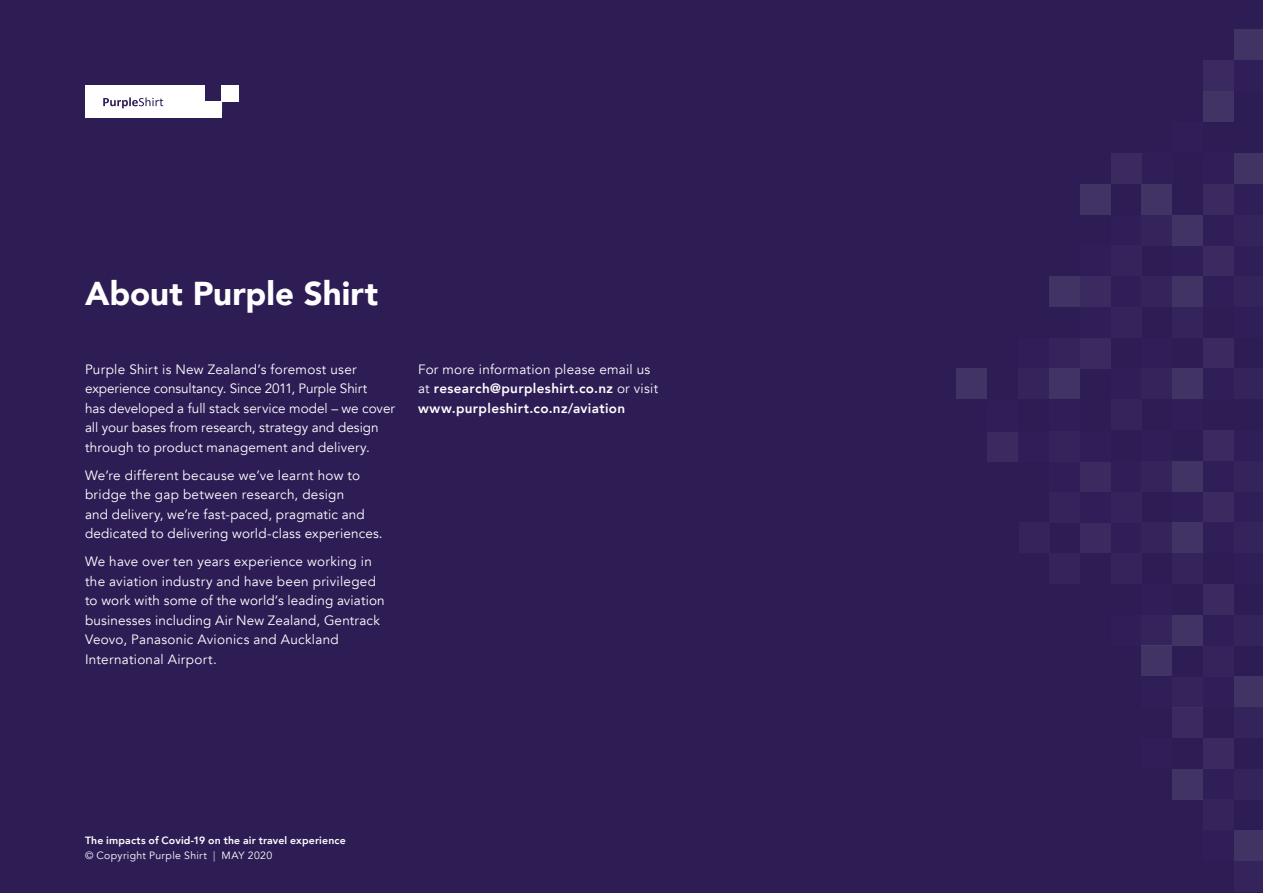
<style>
.page{position:relative;width:1263px;height:893px;background:#2e1d55}
.page>*{position:absolute;margin:0;border:0;box-sizing:border-box;transform-origin:0 0}
.t1{font:900 33px "Avenir";color:#fff}
.t2{font:13.5px/19.5px "Avenir";letter-spacing:.015em;color:#fff}
.t3{font:800 13.5px/19.5px "Avenir";letter-spacing:.025em;color:#fff}
.t4{font:800 10.5px/15px "Avenir";letter-spacing:.015em;color:#fff}
.s1{font-weight:400}
.s2{font-weight:300}
</style>
<div class="page">
<div style="left:1172px;top:307px;width:31px;height:31px;background:#35235b"></div>
<div style="left:1172px;top:553px;width:31px;height:31px;background:#35235b"></div>
<div style="left:1172px;top:215px;width:31px;height:30px;background:#423365"></div>
<div style="left:1049px;top:276px;width:31px;height:31px;background:#423365"></div>
<div style="left:1203px;top:91px;width:31px;height:31px;background:#423365"></div>
<div style="left:1080px;top:184px;width:31px;height:31px;background:#423365"></div>
<div style="left:1172px;top:461px;width:31px;height:31px;background:#423365"></div>
<div style="left:1172px;top:369px;width:31px;height:30px;background:#423365"></div>
<div style="left:1172px;top:615px;width:31px;height:31px;background:#423365"></div>
<div style="left:1172px;top:769px;width:31px;height:31px;background:#423365"></div>
<div style="left:1234px;top:676px;width:29px;height:31px;background:#423365"></div>
<div style="left:1234px;top:830px;width:29px;height:31px;background:#423365"></div>
<div style="left:1172px;top:276px;width:31px;height:31px;background:#423365"></div>
<div style="left:1172px;top:522px;width:31px;height:31px;background:#423365"></div>
<div style="left:1203px;top:184px;width:31px;height:31px;background:#3b2a5f"></div>
<div style="left:1203px;top:60px;width:31px;height:31px;background:#3b2a5f"></div>
<div style="left:1111px;top:153px;width:31px;height:31px;background:#3b2a5f"></div>
<div style="left:1203px;top:430px;width:31px;height:31px;background:#3b2a5f"></div>
<div style="left:1203px;top:338px;width:31px;height:31px;background:#3b2a5f"></div>
<div style="left:1203px;top:584px;width:31px;height:31px;background:#3b2a5f"></div>
<div style="left:1203px;top:738px;width:31px;height:31px;background:#3b2a5f"></div>
<div style="left:1080px;top:461px;width:31px;height:31px;background:#3b2a5f"></div>
<div style="left:987px;top:431px;width:31px;height:31px;background:#3b2a5f"></div>
<div style="left:1203px;top:245px;width:31px;height:31px;background:#3b2a5f"></div>
<div style="left:1203px;top:492px;width:31px;height:30px;background:#3b2a5f"></div>
<div style="left:1080px;top:276px;width:31px;height:31px;background:#3b2a5f"></div>
<div style="left:1080px;top:522px;width:31px;height:31px;background:#3b2a5f"></div>
<div style="left:1080px;top:338px;width:31px;height:31px;background:#3b2a5f"></div>
<div style="left:1080px;top:431px;width:31px;height:31px;background:#301e58"></div>
<div style="left:987px;top:401px;width:31px;height:31px;background:#301e58"></div>
<div style="left:1234px;top:153px;width:29px;height:31px;background:#423365"></div>
<div style="left:1234px;top:29px;width:29px;height:31px;background:#423365"></div>
<div style="left:1141px;top:184px;width:31px;height:31px;background:#423365"></div>
<div style="left:1234px;top:215px;width:29px;height:30px;background:#35235b"></div>
<div style="left:1234px;top:461px;width:29px;height:31px;background:#35235b"></div>
<div style="left:1234px;top:369px;width:29px;height:30px;background:#35235b"></div>
<div style="left:1234px;top:615px;width:29px;height:31px;background:#35235b"></div>
<div style="left:1234px;top:769px;width:29px;height:31px;background:#35235b"></div>
<div style="left:1234px;top:707px;width:29px;height:31px;background:#35235b"></div>
<div style="left:1234px;top:861px;width:29px;height:31px;background:#35235b"></div>
<div style="left:1111px;top:245px;width:30px;height:31px;background:#35235b"></div>
<div style="left:1111px;top:492px;width:30px;height:30px;background:#35235b"></div>
<div style="left:1049px;top:492px;width:31px;height:30px;background:#35235b"></div>
<div style="left:1111px;top:399px;width:30px;height:31px;background:#35235b"></div>
<div style="left:1141px;top:215px;width:31px;height:30px;background:#35235b"></div>
<div style="left:1141px;top:461px;width:31px;height:31px;background:#35235b"></div>
<div style="left:1049px;top:431px;width:31px;height:31px;background:#35235b"></div>
<div style="left:1141px;top:369px;width:31px;height:30px;background:#35235b"></div>
<div style="left:1141px;top:615px;width:31px;height:31px;background:#35235b"></div>
<div style="left:1172px;top:677px;width:31px;height:31px;background:#35235b"></div>
<div style="left:1234px;top:276px;width:29px;height:31px;background:#35235b"></div>
<div style="left:1234px;top:522px;width:29px;height:31px;background:#35235b"></div>
<div style="left:1203px;top:646px;width:31px;height:30px;background:#35235b"></div>
<div style="left:1203px;top:800px;width:31px;height:30px;background:#35235b"></div>
<div style="left:1111px;top:307px;width:30px;height:31px;background:#35235b"></div>
<div style="left:1111px;top:553px;width:30px;height:31px;background:#35235b"></div>
<div style="left:1049px;top:553px;width:31px;height:31px;background:#35235b"></div>
<div style="left:1019px;top:522px;width:30px;height:31px;background:#35235b"></div>
<div style="left:1141px;top:276px;width:31px;height:31px;background:#35235b"></div>
<div style="left:1141px;top:522px;width:31px;height:31px;background:#35235b"></div>
<div style="left:1049px;top:338px;width:31px;height:31px;background:#35235b"></div>
<div style="left:1049px;top:369px;width:31px;height:30px;background:#423365"></div>
<div style="left:956px;top:369px;width:31px;height:30px;background:#423365"></div>
<div style="left:1018px;top:369px;width:31px;height:30px;background:#35235b"></div>
<div style="left:1141px;top:645px;width:31px;height:31px;background:#423365"></div>
<div style="left:1172px;top:707px;width:31px;height:31px;background:#3b2a5f"></div>
<div style="left:222px;top:85px;width:17px;height:17px;background:#fff"></div>
<div style="left:205px;top:102px;width:17px;height:16px;background:#fff"></div>
<div style="left:188px;top:102px;width:17px;height:16px;background:#fff"></div>
<div style="left:171px;top:102px;width:17px;height:16px;background:#fff"></div>
<div style="left:153px;top:102px;width:18px;height:16px;background:#fff"></div>
<div style="left:136px;top:102px;width:17px;height:16px;background:#fff"></div>
<div style="left:119px;top:102px;width:17px;height:16px;background:#fff"></div>
<div style="left:102px;top:102px;width:17px;height:16px;background:#fff"></div>
<div style="left:85px;top:102px;width:17px;height:16px;background:#fff"></div>
<svg style="left:85px;top:85px;width:137px;height:24px"></svg>
<h1 class="t1" style="left:85px;top:265px;width:295px">About Purple Shirt</h1>
<p class="t2" style="left:85px;top:360px;width:311px">Purple Shirt is New Zealand’s foremost user experience consultancy. Since 2011, Purple Shirt<br>has developed a full stack service model – we cover all your bases from research, strategy and design through to product management and delivery.</p>
<p class="t2" style="left:85px;top:466px;width:299px">We’re different because we’ve learnt how to bridge the gap between research, design<br>and delivery, we’re fast-paced, pragmatic and dedicated to delivering world-class experiences.</p>
<p class="t2" style="left:85px;top:552px;width:301px">We have over ten years experience working in the aviation industry and have been privileged to work with some of the world’s leading aviation businesses including Air New Zealand, Gentrack Veovo, Panasonic Avionics and Auckland International Airport.</p>
<p class="t3" style="left:418px;top:359px;width:242px"><span class="s1">For more information please email us at</span> research@purpleshirt.co.nz <span class="s1">or visit </span>www.purpleshirt.co.nz/aviation</p>
<p class="t4" style="left:85px;top:833px;width:262px">The impacts of Covid-19 on the air travel experience <span class="s1">© Copyright Purple Shirt</span> <span class="s2">|</span> <span class="s1">MAY 2020</span></p>
</div>
